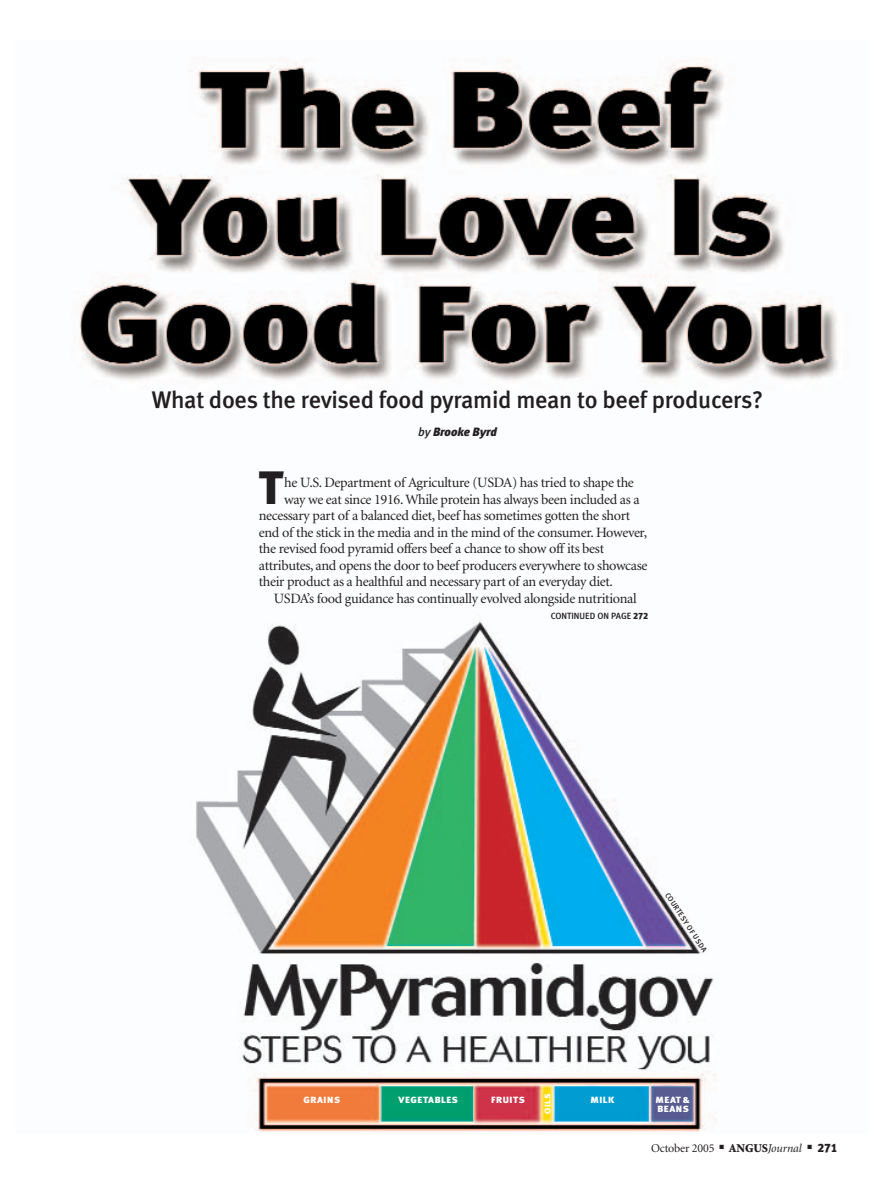
<style>
.page{position:relative;width:878px;height:1195px;background:#fff}
.page>*{position:absolute;margin:0;border:0;box-sizing:border-box;transform-origin:0 0}
.t1{font:46.8px "Meta Black LF";color:#231f20}
.t2{font:24px "Meta Medium LF";letter-spacing:-.01em;color:#231f20}
.t3{font:14.25px "Minion";letter-spacing:-.025em;color:#231f20}
.t4{font:12px "Minion";letter-spacing:-.015em;color:#231f20}
.t5{font:italic 12px "Meta Black LF";color:#231f20}
.t6{font:9px "Meta Black LF";letter-spacing:.055em;color:#fff;scale:1.1 1}
.t7{font:9px "Meta Medium LF";color:#231f20}
.t8{font:8.25px "Meta Black LF";color:#fff;scale:1.1 1}
.t9{font:7.5px "Meta Medium LF";color:#231f20}
.s1{font-family:"Meta Medium LF"}
.s2{font-family:"Meta Black LF"}
.s3{font-weight:900}
.s4{font-style:italic}
</style>
<div class="page">
<img style="left:79px;top:58px;width:759px;height:1074px">
<h2 class="t2" style="left:152px;top:390px;width:613px">What does the revised food pyramid mean to beef producers?</h2>
<p class="t5" style="left:418px;top:428px;width:80px"><span class="s1">by</span> Brooke Byrd</p>
<h1 class="t1" style="left:259px;top:470px;width:26px">T</h1>
<p class="t3" style="left:284px;top:477px;width:351px">he U.S. Department of Agriculture (USDA) has tried to shape the</p>
<p class="t3" style="left:284px;top:494px;width:357px">way we eat since 1916. While protein has always been included as a</p>
<p class="t3" style="left:259px;top:510px;width:373px">necessary part of a balanced diet, beef has sometimes gotten the short</p>
<p class="t3" style="left:259px;top:527px;width:390px">end of the stick in the media and in the mind of the consumer. However,</p>
<p class="t3" style="left:259px;top:543px;width:347px">the revised food pyramid offers beef a chance to show off its best</p>
<p class="t3" style="left:259px;top:560px;width:390px">attributes, and opens the door to beef producers everywhere to showcase</p>
<p class="t3" style="left:259px;top:576px;width:355px">their product as a healthful and necessary part of an everyday diet.</p>
<p class="t3" style="left:274px;top:593px;width:364px">USDA’s food guidance has continually evolved alongside nutritional</p>
<p class="t7" style="left:550px;top:612px;width:99px">CONTINUED ON PAGE <span class="s2">272</span></p>
<p class="t9" style="left:669px;top:891px;width:71px;rotate:57deg">COURTESY OF USDA</p>
<p class="t8" style="left:544px;top:1114px;width:20px;rotate:-90deg">OILS</p>
<p class="t6" style="left:657px;top:1105px;width:30px">BEANS</p>
<p class="t6" style="left:303px;top:1096px;width:35px">GRAINS</p>
<p class="t6" style="left:398px;top:1096px;width:56px">VEGETABLES</p>
<p class="t6" style="left:491px;top:1096px;width:32px">FRUITS</p>
<p class="t6" style="left:590px;top:1096px;width:23px">MILK</p>
<p class="t6" style="left:655px;top:1096px;width:33px">MEAT &amp;</p>
<p class="t4" style="left:651px;top:1143px;width:188px">October 2005 ■ <span class="s3">ANGUS</span><span class="s4">Journal</span> ■ <span class="s2">271</span></p>
</div>
